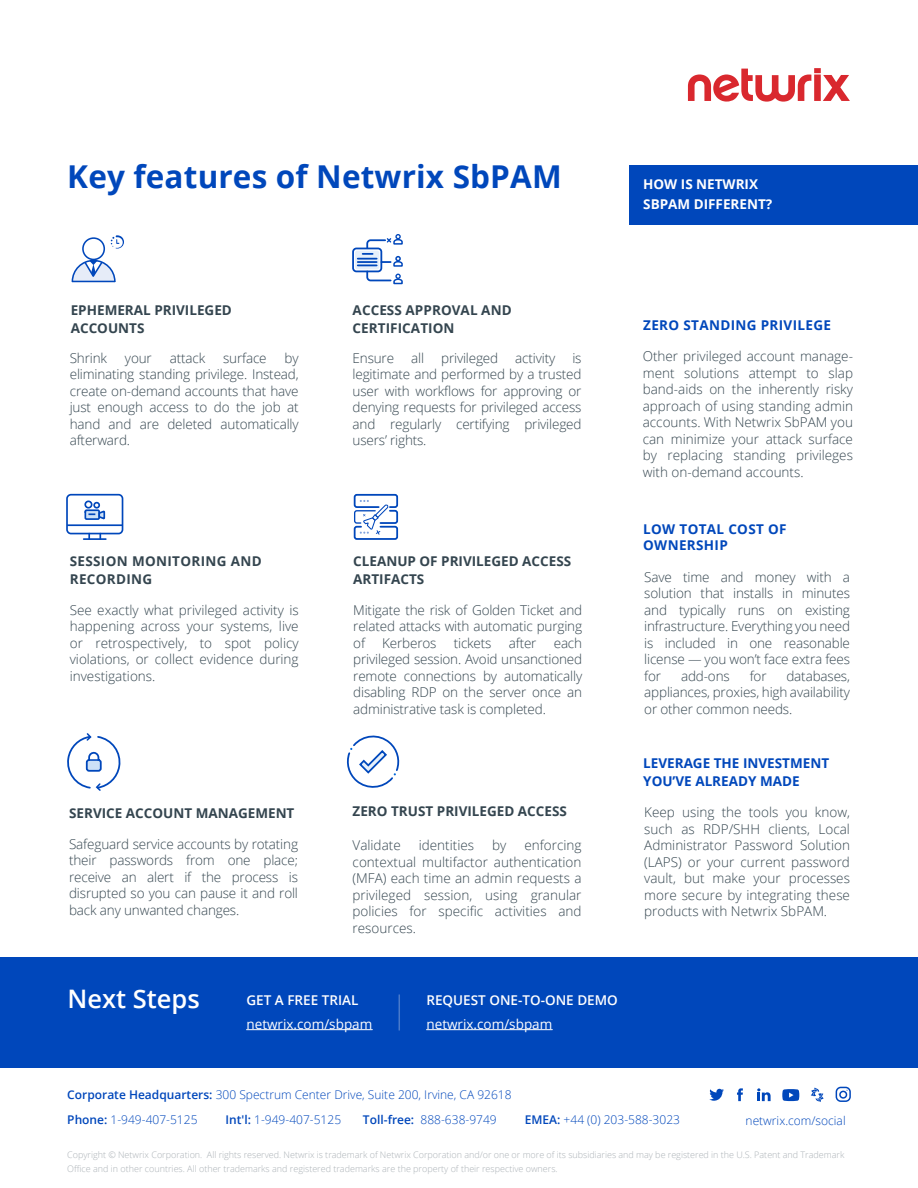
<style>
.page{position:relative;width:918px;height:1188px;background:#fff}
.page>*{position:absolute;margin:0;border:0;box-sizing:border-box;transform-origin:0 0}
.t1{font:700 31.5px "Open Sans";letter-spacing:.005em;color:#0047bb}
.t2{font:600 25.5px "Open Sans";color:#fff}
.t3{font:300 13.5px/16.5px "Open Sans";letter-spacing:-.01em;color:#34454f;text-align:justify}
.t4{font:700 13.5px/18px "Open Sans";color:#34454f}
.t5{font:700 13.5px/16.2px "Open Sans";letter-spacing:.025em;color:#0047bb}
.t6{font:700 13.5px/18px "Open Sans";color:#0047bb}
.t7{font:600 13.5px "Open Sans";color:#fff}
.t8{font:13.5px "Open Sans";color:#fff}
.t9{font:700 13.5px/18px "Open Sans";letter-spacing:.025em;color:#34454f}
.t10{font:700 13.5px/19.5px "Open Sans";color:#fff}
.t11{font:300 12px/24.9px "Open Sans";color:#0047bb}
.t12{font:300 9px/13.5px "Open Sans";color:#aab1b6}
.s1{font-weight:600}
</style>
<div class="page">
<div style="left:630px;top:165px;width:288px;height:60px;background:#0047bb"></div>
<div style="left:82px;top:237px;width:23px;height:23px;border:2px solid #0047bb;border-radius:50%"></div>
<svg style="left:71px;top:259px;width:45px;height:24px"></svg>
<svg style="left:111px;top:235px;width:13px;height:14px"></svg>
<svg style="left:688px;top:68px;width:162px;height:34px"></svg>
<div style="left:354px;top:526px;width:44px;height:14px;border:2px solid #0047bb;border-radius:2px"></div>
<svg style="left:353px;top:493px;width:46px;height:42px"></svg>
<div style="left:85px;top:510px;width:14px;height:9px;background:#cde1f7"></div>
<hr style="left:67px;top:524px;width:55px;height:2px;background:#0047bb">
<hr style="left:84px;top:538px;width:22px;height:2px;background:#0047bb">
<div style="left:66px;top:494px;width:57px;height:40px;border:2px solid #0047bb;border-radius:4px"></div>
<div style="left:84px;top:509px;width:16px;height:11px;border:2px solid #0047bb"></div>
<div style="left:84px;top:501px;width:8px;height:8px;border:2px solid #0047bb;border-radius:50%"></div>
<svg style="left:88px;top:503px;width:18px;height:16px"></svg>
<div style="left:93px;top:502px;width:7px;height:7px;border:2px solid #0047bb;border-radius:50%"></div>
<svg style="left:355px;top:251px;width:24px;height:18px"></svg>
<div style="left:352px;top:248px;width:30px;height:24px;border:2px solid #0047bb;border-radius:3px"></div>
<svg style="left:358px;top:234px;width:45px;height:51px"></svg>
<svg style="left:67px;top:733px;width:54px;height:58px"></svg>
<svg style="left:346px;top:735px;width:54px;height:53px"></svg>
<div style="left:0;top:957px;width:918px;height:111px;background:#0047bb"></div>
<hr style="left:247px;top:1029px;width:125px;height:1px;background:#fff">
<hr style="left:427px;top:1029px;width:125px;height:1px;background:#fff">
<hr style="left:399px;top:994px;width:1px;height:36px;background:#f2f2f2">
<svg style="left:757px;top:1088px;width:14px;height:13px"></svg>
<svg style="left:737px;top:1088px;width:6px;height:13px"></svg>
<svg style="left:709px;top:1089px;width:15px;height:12px"></svg>
<svg style="left:811px;top:1087px;width:13px;height:15px"></svg>
<svg style="left:836px;top:1087px;width:14px;height:14px"></svg>
<div style="left:836px;top:1087px;width:15px;height:15px;border:2px solid #0047bb;border-radius:4px"></div>
<div style="left:840px;top:1091px;width:6px;height:7px;background:#fff;border-radius:50%"></div>
<div style="left:839px;top:1091px;width:8px;height:8px;border:2px solid #0047bb;border-radius:50%"></div>
<svg style="left:782px;top:1089px;width:17px;height:12px"></svg>
<h1 class="t1" style="left:67px;top:155px;width:496px">Key features of Netwrix SbPAM</h1>
<p class="t4" style="left:71px;top:300px;width:163px">EPHEMERAL PRIVILEGED<br>ACCOUNTS</p>
<p class="t4" style="left:353px;top:300px;width:161px">ACCESS APPROVAL AND<br>CERTIFICATION</p>
<p class="t10" style="left:643px;top:174px;width:131px">HOW IS NETWRIX<br>SBPAM DIFFERENT?</p>
<p class="t5" style="left:643px;top:317px;width:189px">ZERO STANDING PRIVILEGE</p>
<p class="t3" style="left:70px;top:349px;width:39px">Shrink</p>
<p class="t3" style="left:125px;top:349px;width:28px">your</p>
<p class="t3" style="left:170px;top:349px;width:37px">attack</p>
<p class="t3" style="left:223px;top:349px;width:45px">surface</p>
<p class="t3" style="left:70px;top:349px;width:230px;text-indent:215px">by eliminating standing privilege. Instead, create on-demand accounts that have just enough access to do the job at hand and are deleted automatically afterward.</p>
<p class="t9" style="left:70px;top:552px;width:194px">SESSION MONITORING AND<br>RECORDING</p>
<p class="t3" style="left:70px;top:601px;width:230px">See exactly what privileged activity is happening across your systems, live or retrospectively, to spot policy violations, or collect evidence during investigations.</p>
<p class="t4" style="left:69px;top:804px;width:227px">SERVICE ACCOUNT MANAGEMENT</p>
<p class="t3" style="left:69px;top:835px;width:230px">Safeguard service accounts by rotating their passwords from one place; receive an alert if the process is disrupted so you can pause it and roll back any unwanted changes.</p>
<p class="t3" style="left:353px;top:349px;width:230px;text-indent:220px">is legitimate and performed by a trusted user with workflows for approving or denying requests for privileged access and regularly certifying privileged users’ rights.</p>
<p class="t3" style="left:643px;top:348px;width:212px">Other privileged account manage&shy;ment solutions attempt to slap band-aids on the inherently risky approach of using standing admin accounts. With Netwrix SbPAM you can minimize your attack surface by replacing standing privileges with on-demand accounts.</p>
<p class="t3" style="left:353px;top:349px;width:43px">Ensure</p>
<p class="t3" style="left:411px;top:349px;width:14px">all</p>
<p class="t3" style="left:441px;top:349px;width:59px">privileged</p>
<p class="t3" style="left:515px;top:349px;width:41px">activity</p>
<p class="t4" style="left:353px;top:552px;width:220px">CLEANUP OF PRIVILEGED ACCESS<br>ARTIFACTS</p>
<p class="t3" style="left:353px;top:601px;width:230px">Mitigate the risk of Golden Ticket and related attacks with automatic purging of</p>
<p class="t3" style="left:382px;top:634px;width:56px">Kerberos</p>
<p class="t3" style="left:454px;top:634px;width:39px">tickets</p>
<p class="t3" style="left:509px;top:634px;width:29px">after</p>
<p class="t3" style="left:353px;top:634px;width:230px;text-indent:200px">each privileged session. Avoid unsanctioned remote connections by automatically disabling RDP on the server once an administrative task is completed.</p>
<p class="t4" style="left:353px;top:802px;width:216px">ZERO TRUST PRIVILEGED ACCESS</p>
<p class="t3" style="left:353px;top:837px;width:230px;text-indent:172px">enforcing contextual multifactor authentication (MFA) each time an admin requests a privileged session, using granular policies for specific activities and resources.</p>
<p class="t3" style="left:353px;top:837px;width:50px">Validate</p>
<p class="t3" style="left:419px;top:837px;width:57px">identities</p>
<p class="t3" style="left:492px;top:837px;width:16px">by</p>
<p class="t5" style="left:643px;top:521px;width:145px">LOW TOTAL COST OF<br>OWNERSHIP</p>
<p class="t3" style="left:644px;top:568px;width:207px">Save time and money with a solution that installs in minutes and typically runs on existing infrastructure. Everything you need is included in one reasonable license — you won’t face extra fees for</p>
<p class="t3" style="left:681px;top:667px;width:50px">add-ons</p>
<p class="t3" style="left:750px;top:667px;width:18px">for</p>
<p class="t3" style="left:644px;top:667px;width:207px;text-indent:142px">databases, appliances, proxies, high availability or other common needs.</p>
<p class="t6" style="left:643px;top:754px;width:187px">LEVERAGE THE INVESTMENT<br>YOU’VE ALREADY MADE</p>
<p class="t3" style="left:644px;top:804px;width:207px">Keep using the tools you know, such as RDP/SHH clients, Local Administrator Password Solution (LAPS) or your current password vault, but make your processes more secure by integrating these products with Netwrix SbPAM.</p>
<h2 class="t2" style="left:67px;top:982px;width:134px">Next Steps</h2>
<p class="t7" style="left:427px;top:990px;width:193px">REQUEST ONE-TO-ONE DEMO</p>
<p class="t7" style="left:247px;top:990px;width:113px">GET A FREE TRIAL</p>
<p class="t8" style="left:247px;top:1015px;width:127px">netwrix.com/sbpam</p>
<p class="t8" style="left:427px;top:1015px;width:127px">netwrix.com/sbpam</p>
<p class="t11" style="left:67px;top:1082px;width:446px"><span class="s1">Corporate Headquarters:</span> 300 Spectrum Center Drive, Suite 200, Irvine, CA 92618<br><span class="s1">Phone:</span> 1-949-407-5125</p>
<p class="t11" style="left:226px;top:1107px;width:117px"><span class="s1">Int'l:</span> 1-949-407-5125</p>
<p class="t11" style="left:363px;top:1107px;width:135px"><span class="s1">Toll-free:</span> 888-638-9749</p>
<p class="t11" style="left:525px;top:1107px;width:157px"><span class="s1">EMEA:</span> +44 (0) 203-588-3023</p>
<p class="t11" style="left:746px;top:1108px;width:102px">netwrix.com/social</p>
<p class="t12" style="left:67px;top:1148px;width:779px">Copyright © Netwrix Corporation. All rights reserved. Netwrix is trademark of Netwrix Corporation and/or one or more of its subsidiaries and may be registered in the U.S. Patent and Trademark<br>Office and in other countries. All other trademarks and registered trademarks are the property of their respective owners.</p>
</div>
